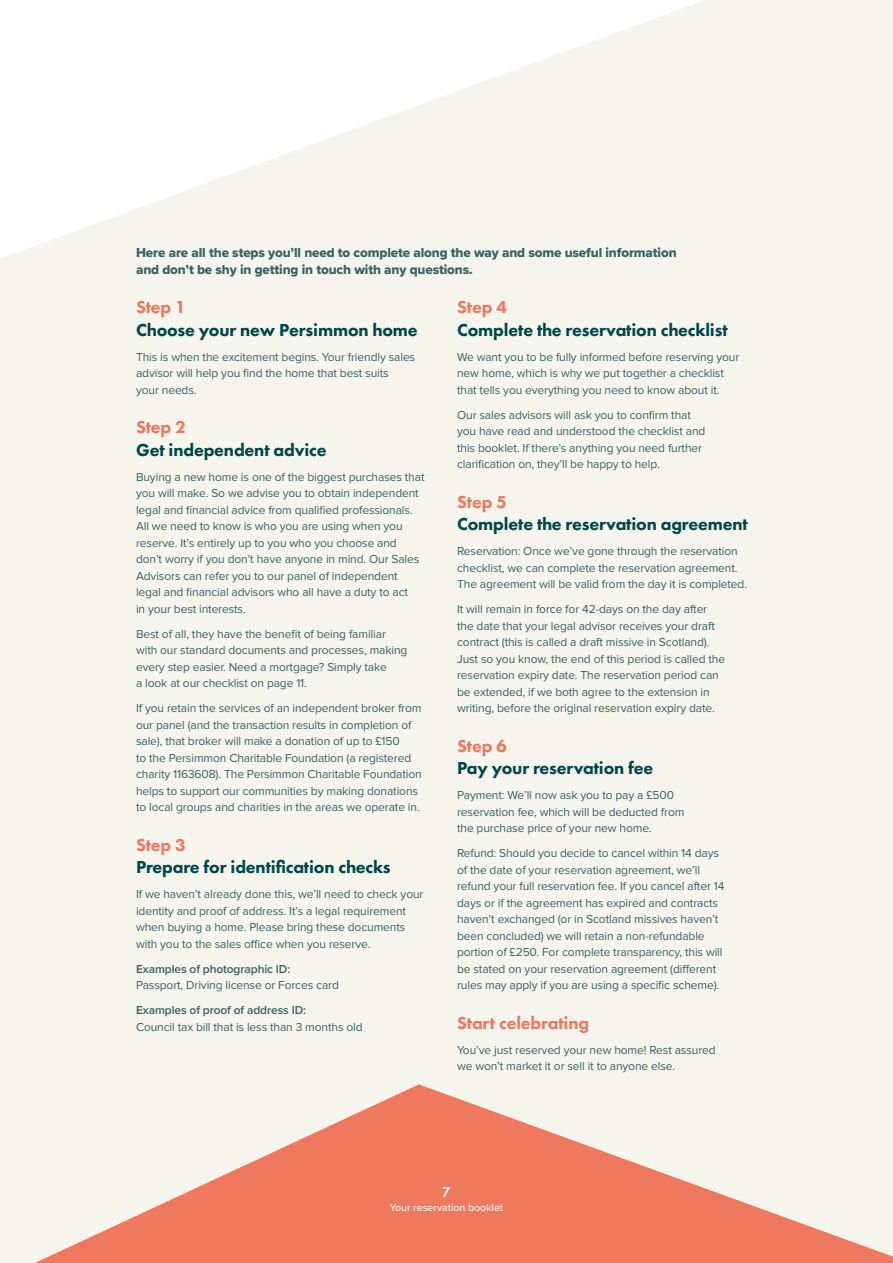
<style>
.page{position:relative;width:893px;height:1263px;background:#f5f5ee}
.page>*{position:absolute;margin:0;border:0;box-sizing:border-box;transform-origin:0 0}
.t1{font:800 18px "Futura PT";letter-spacing:-.01em;color:#00474a}
.t2{font:800 18px "Futura PT";letter-spacing:-.01em;color:#ef795f}
.t3{font:600 15px "Futura PT";color:#f5f5ee}
.t4{font:13.5px/16.5px "Proxima Nova Extrabld";letter-spacing:-.01em;color:#396265}
.t5{font:12px/16.5px "Proxima Nova";letter-spacing:-.01em;color:#396265}
.t6{font:600 12px "Proxima Nova";letter-spacing:-.01em;color:#396265}
.t7{font:500 10.5px "Proxima Nova";color:#f5f5ee}
</style>
<div class="page">
<svg style="left:35px;top:1084px;width:858px;height:179px;fill:#ef795f"></svg>
<svg style="left:0;top:0;width:703px;height:259px;fill:#fdfdfb"></svg>
<p class="t4" style="left:136px;top:244px;width:542px">Here are all the steps you’ll need to complete along the way and some useful information and don’t be shy in getting in touch with any questions.</p>
<h1 class="t2" style="left:136px;top:296px;width:51px">Step 1</h1>
<h1 class="t1" style="left:136px;top:319px;width:283px">Choose your new Persimmon home</h1>
<p class="t5" style="left:136px;top:349px;width:281px">This is when the excitement begins. Your friendly sales advisor will help you find the home that best suits<br>your needs.</p>
<h1 class="t2" style="left:136px;top:416px;width:51px">Step 2</h1>
<h1 class="t1" style="left:136px;top:439px;width:192px">Get independent advice</h1>
<p class="t5" style="left:136px;top:469px;width:290px">Buying a new home is one of the biggest purchases that you will make. So we advise you to obtain independent legal and financial advice from qualified professionals.<br>All we need to know is who you are using when you reserve. It’s entirely up to you who you choose and don’t worry if you don’t have anyone in mind. Our Sales Advisors can refer you to our panel of independent legal and financial advisors who all have a duty to act<br>in your best interests.</p>
<p class="t5" style="left:136px;top:626px;width:273px">Best of all, they have the benefit of being familiar with our standard documents and processes, making every step easier. Need a mortgage? Simply take<br>a look at our checklist on page 11.</p>
<p class="t5" style="left:136px;top:700px;width:287px">If you retain the services of an independent broker from our panel (and the transaction results in completion of sale), that broker will make a donation of up to £150<br>to the Persimmon Charitable Foundation (a registered charity 1163608). The Persimmon Charitable Foundation helps to support our communities by making donations to local groups and charities in the areas we operate in.</p>
<h1 class="t2" style="left:136px;top:834px;width:51px">Step 3</h1>
<h1 class="t1" style="left:136px;top:856px;width:256px">Prepare for identification checks</h1>
<p class="t5" style="left:136px;top:886px;width:289px">If we haven’t already done this, we’ll need to check your identity and proof of address. It’s a legal requirement when buying a home. Please bring these documents with you to the sales office when you reserve.</p>
<p class="t6" style="left:136px;top:960px;width:156px">Examples of photographic ID:</p>
<p class="t5" style="left:136px;top:977px;width:204px">Passport, Driving license or Forces card</p>
<p class="t6" style="left:136px;top:1001px;width:172px">Examples of proof of address ID:</p>
<p class="t5" style="left:136px;top:1019px;width:228px">Council tax bill that is less than 3 months old</p>
<h1 class="t2" style="left:457px;top:296px;width:51px">Step 4</h1>
<h1 class="t1" style="left:457px;top:319px;width:272px">Complete the reservation checklist</h1>
<p class="t5" style="left:457px;top:349px;width:284px">We want you to be fully informed before reserving your new home, which is why we put together a checklist that tells you everything you need to know about it.</p>
<p class="t5" style="left:457px;top:407px;width:250px">Our sales advisors will ask you to confirm that you have read and understood the checklist and this booklet. If there’s anything you need further clarification on, they’ll be happy to help.</p>
<h1 class="t2" style="left:457px;top:491px;width:51px">Step 5</h1>
<h1 class="t1" style="left:457px;top:513px;width:292px">Complete the reservation agreement</h1>
<p class="t5" style="left:457px;top:543px;width:292px">Reservation: Once we’ve gone through the reservation checklist, we can complete the reservation agreement.<br>The agreement will be valid from the day it is completed.</p>
<p class="t5" style="left:457px;top:601px;width:270px">It will remain in force for 42-days on the day after the date that your legal advisor receives your draft contract (this is called a draft missive in Scotland).<br>Just so you know, the end of this period is called the reservation expiry date. The reservation period can be extended, if we both agree to the extension in writing, before the original reservation expiry date.</p>
<h1 class="t2" style="left:457px;top:735px;width:51px">Step 6</h1>
<h1 class="t1" style="left:457px;top:757px;width:198px">Pay your reservation fee</h1>
<p class="t5" style="left:457px;top:787px;width:229px">Payment: We’ll now ask you to pay a £500 reservation fee, which will be deducted from the purchase price of your new home.</p>
<p class="t5" style="left:457px;top:845px;width:269px">Refund: Should you decide to cancel within 14 days of the date of your reservation agreement, we’ll refund your full reservation fee. If you cancel after 14 days or if the agreement has expired and contracts haven’t exchanged (or in Scotland missives haven’t been concluded) we will retain a non-refundable portion of £250. For complete transparency, this will be stated on your reservation agreement (different rules may apply if you are using a specific scheme).</p>
<h1 class="t2" style="left:457px;top:1012px;width:133px">Start celebrating</h1>
<p class="t5" style="left:457px;top:1042px;width:260px">You’ve just reserved your new home! Rest assured we won’t market it or sell it to anyone else.</p>
<p class="t3" style="left:442px;top:1182px;width:10px">7</p>
<p class="t7" style="left:390px;top:1200px;width:115px">Your reservation booklet</p>
</div>
